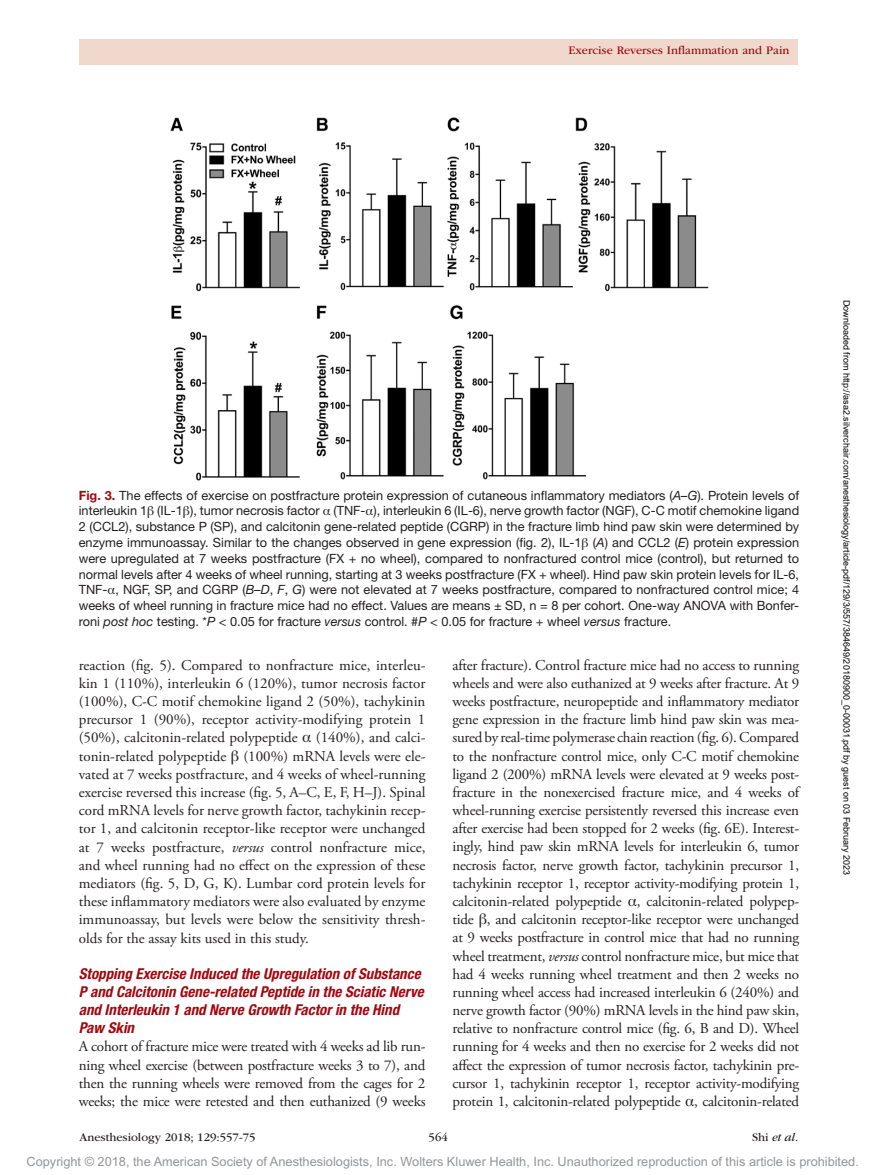
<style>
.page{position:relative;width:878px;height:1175px;background:#fff}
.page>*{position:absolute;margin:0;border:0;box-sizing:border-box;transform-origin:0 0}
.t1{font:15px/18.1px "Adobe Garamond Pro";letter-spacing:-.015em;color:#231f20;text-align:justify}
.t2{font:italic 700 condensed 15px/18.1px "Helvetica Neue LT Std";color:#a1080f}
.t3{font:12.75px/15.8px "Helvetica Neue LT Std";color:#231f20;text-align:justify}
.t4{font:12.75px "Arial MT Std";color:#939598}
.t5{font:12px "ITC Garamond Std";color:#a1080f}
.t6{font:12px "ITC Garamond Std";color:#231f20}
.t7{font:italic 12px "ITC Garamond Std";color:#231f20}
.t8{font:9px "Arial";color:#000}
.s1{font-weight:700;color:#a1080f}
.s2{font-style:italic}
.s3{font-family:"Gandhari Unicode"}
.s4{font-style:normal}
</style>
<div class="page">
<div style="left:79px;top:39px;width:718px;height:25px;background:#f1d8cd"></div>
<img style="left:170px;top:117px;width:539px;height:364px">
<p class="t5" style="left:568px;top:44px;width:222px">Exercise Reverses Inflammation and Pain</p>
<p class="t3" style="left:79px;top:487px;width:722px"><span class="s1">Fig. 3.</span> The effects of exercise on postfracture protein expression of cutaneous inflammatory mediators (<span class="s2">A–G</span>). Protein levels of interleukin 1<span class="s3">β</span> (IL-1<span class="s3">β</span>), tumor necrosis factor <span class="s3">α</span> (TNF-<span class="s3">α</span>), interleukin 6 (IL-6), nerve growth factor (NGF), C-C motif chemokine ligand 2 (CCL2), substance P (SP), and calcitonin gene-related peptide (CGRP) in the fracture limb hind paw skin were determined by enzyme immunoassay. Similar to the changes observed in gene expression (fig. 2), IL-1<span class="s3">β</span> (<span class="s2">A</span>) and CCL2 (<span class="s2">E</span>) protein expression were upregulated at 7 weeks postfracture (FX + no wheel), compared to nonfractured control mice (control), but returned to normal levels after 4 weeks of wheel running, starting at 3 weeks postfracture (FX + wheel). Hind paw skin protein levels for IL-6, TNF-<span class="s3">α</span>, NGF, SP, and CGRP (<span class="s2">B–D</span>, <span class="s2">F</span>, <span class="s2">G</span>) were not elevated at 7 weeks postfracture, compared to nonfractured control mice; 4 weeks of wheel running in fracture mice had no effect. Values are means ± SD, n = 8 per cohort. One-way ANOVA with Bonfer&shy;roni <span class="s2">post hoc</span> testing. *<span class="s2">P</span> &lt; 0.05 for fracture <span class="s2">versus</span> control. #<span class="s2">P</span> &lt; 0.05 for fracture + wheel <span class="s2">versus</span> fracture.</p>
<p class="t1" style="left:79px;top:656px;width:348px">reaction (fig. 5). Compared to nonfracture mice, interleu&shy;kin 1 (110%), interleukin 6 (120%), tumor necrosis factor (100%), C-C motif chemokine ligand 2 (50%), tachykinin precursor 1 (90%), receptor activity-modifying protein 1 (50%), calcitonin-related polypeptide <span class="s3">α</span> (140%), and calci&shy;tonin-related polypeptide <span class="s3">β</span> (100%) mRNA levels were ele&shy;vated at 7 weeks postfracture, and 4 weeks of wheel-running exercise reversed this increase (fig. 5, A–C, E, F, H–J). Spinal cord mRNA levels for nerve growth factor, tachykinin recep&shy;tor 1, and calcitonin receptor-like receptor were unchanged at 7 weeks postfracture, <span class="s2">versus</span> control nonfracture mice, and wheel running had no effect on the expression of these mediators (fig. 5, D, G, K). Lumbar cord protein levels for these inflammatory mediators were also evaluated by enzyme immunoassay, but levels were below the sensitivity thresh&shy;olds for the assay kits used in this study.</p>
<p class="t2" style="left:79px;top:964px;width:346px">Stopping Exercise Induced the Upregulation of Substance P and Calcitonin Gene-related Peptide in the Sciatic Nerve and Interleukin 1 and Nerve Growth Factor in the Hind Paw Skin</p>
<p class="t1" style="left:79px;top:1038px;width:348px">A cohort of fracture mice were treated with 4 weeks ad lib run&shy;ning wheel exercise (between postfracture weeks 3 to 7), and then the running wheels were removed from the cages for 2 weeks; the mice were retested and then euthanized (9 weeks</p>
<p class="t1" style="left:452px;top:656px;width:348px">after fracture). Control fracture mice had no access to running wheels and were also euthanized at 9 weeks after fracture. At 9 weeks postfracture, neuropeptide and inflammatory mediator gene expression in the fracture limb hind paw skin was mea&shy;sured by real-time polymerase chain reaction (fig. 6). Compared to the nonfracture control mice, only C-C motif chemokine ligand 2 (200%) mRNA levels were elevated at 9 weeks post&shy;fracture in the nonexercised fracture mice, and 4 weeks of wheel-running exercise persistently reversed this increase even after exercise had been stopped for 2 weeks (fig. 6E). Interest&shy;ingly, hind paw skin mRNA levels for interleukin 6, tumor necrosis factor, nerve growth factor, tachykinin precursor 1, tachykinin receptor 1, receptor activity-modifying protein 1, calcitonin-related polypeptide <span class="s3">α</span>, calcitonin-related polypep&shy;tide <span class="s3">β</span>, and calcitonin receptor-like receptor were unchanged at 9 weeks postfracture in control mice that had no running wheel treatment, <span class="s2">versus</span> control nonfracture mice, but mice that had 4 weeks running wheel treatment and then 2 weeks no running wheel access had increased interleukin 6 (240%) and nerve growth factor (90%) mRNA levels in the hind paw skin, relative to nonfracture control mice (fig. 6, B and D). Wheel running for 4 weeks and then no exercise for 2 weeks did not affect the expression of tumor necrosis factor, tachykinin pre&shy;cursor 1, tachykinin receptor 1, receptor activity-modifying protein 1, calcitonin-related polypeptide <span class="s3">α</span>, calcitonin-related</p>
<p class="t6" style="left:80px;top:1130px;width:177px">Anesthesiology 2018; 129:557-75</p>
<p class="t6" style="left:428px;top:1130px;width:21px">564</p>
<p class="t7" style="left:752px;top:1130px;width:48px"><span class="s4">Shi</span> et al.</p>
<p class="t8" style="left:850px;top:300px;width:577px;rotate:90deg">Downloaded from http://asa2.silverchair.com/anesthesiology/article-pdf/129/3/557/384649/20180900_0-00031.pdf by guest on 03 February 2023</p>
<p class="t4" style="left:27px;top:1154px;width:833px">Copyright © 2018, the American Society of Anesthesiologists, Inc. Wolters Kluwer Health, Inc. Unauthorized reproduction of this article is prohibited.</p>
</div>
